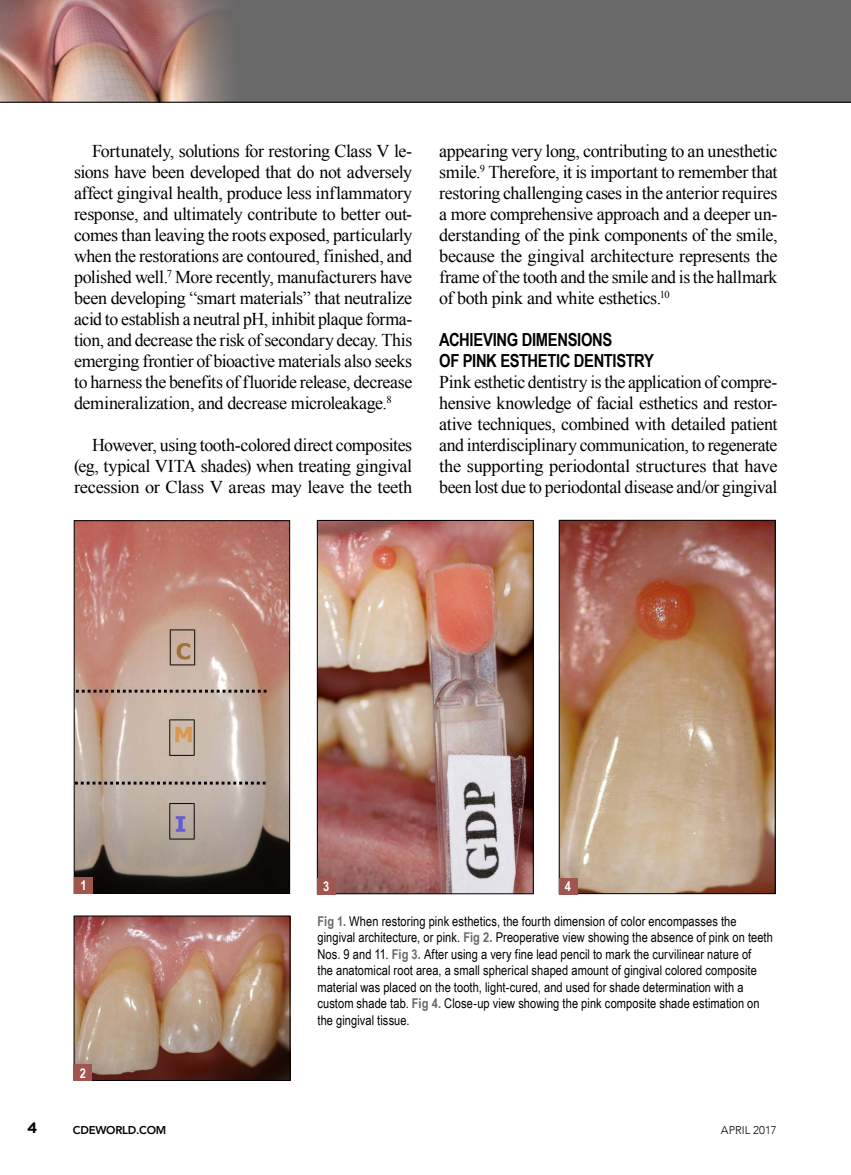
<style>
.page{position:relative;width:851px;height:1175px;background:#fff}
.page>*{position:absolute;margin:0;border:0;box-sizing:border-box;transform-origin:0 0}
.t1{font:18px/21px "Times New Roman";letter-spacing:-.02em;color:#000;text-align:justify}
.t2{font:700 18px/21px "Arial Narrow";letter-spacing:-.02em;color:#000}
.t3{font:700 15px "Gotham";color:#000}
.t4{font:13.5px/16.5px "Arial Narrow";letter-spacing:.005em;color:#000}
.t5{font:700 13.5px "Arial Narrow";color:#fff}
.t6{font:800 11.25px "Avenir LT Std";letter-spacing:-.02em;color:#000}
.t7{font:300 11.25px "Avenir";color:#000}
.s1{font-weight:700;color:#686868}
</style>
<div class="page">
<img style="left:76px;top:522px;width:212px;height:369px">
<div style="left:74px;top:520px;width:216px;height:373px;border:1px solid #000"></div>
<div style="left:74px;top:877px;width:19px;height:16px;background:#a0554f"></div>
<img style="left:76px;top:917px;width:212px;height:161px">
<img style="left:319px;top:522px;width:212px;height:370px">
<div style="left:317px;top:520px;width:216px;height:374px;border:1px solid #000"></div>
<img style="left:561px;top:522px;width:212px;height:370px">
<div style="left:559px;top:520px;width:216px;height:374px;border:1px solid #000"></div>
<div style="left:317px;top:878px;width:18px;height:16px;background:#a0554f"></div>
<div style="left:74px;top:1064px;width:18px;height:16px;background:#a0554f"></div>
<div style="left:559px;top:878px;width:18px;height:16px;background:#a0554f"></div>
<div style="left:0;top:0;width:850px;height:102px;background:#686868"></div>
<img style="left:0;top:0;width:250px;height:102px">
<hr style="left:0;top:102px;width:850px;height:1px;background:#000">
<p class="t1" style="left:74px;top:140px;width:340px;text-indent:18px">Fortunately, solutions for restoring Class V le&shy;sions have been developed that do not adversely affect gingival health, produce less inflammatory response, and ultimately contribute to better out&shy;comes than leaving the roots exposed, particularly when the restorations are contoured, finished, and polished well.<sup>7</sup> More recently, manufacturers have been developing “smart materials” that neutralize acid to establish a neutral pH, inhibit plaque forma&shy;tion, and decrease the risk of secondary decay. This emerging frontier of bioactive materials also seeks to harness the benefits of fluoride release, decrease demineralization, and decrease microleakage.<sup>8</sup></p>
<p class="t1" style="left:74px;top:434px;width:340px;text-indent:18px">However, using tooth-colored direct composites (eg, typical VITA shades) when treating gingival recession or Class V areas may leave the teeth</p>
<p class="t1" style="left:439px;top:140px;width:340px">appearing very long, contributing to an unesthetic smile.<sup>9</sup> Therefore, it is important to remember that restoring challenging cases in the anterior requires a more comprehensive approach and a deeper un&shy;derstanding of the pink components of the smile, because the gingival architecture represents the frame of the tooth and the smile and is the hallmark of both pink and white esthetics.<sup>10</sup></p>
<p class="t2" style="left:439px;top:328px;width:216px">ACHIEVING DIMENSIONS<br>OF PINK ESTHETIC DENTISTRY</p>
<p class="t1" style="left:439px;top:371px;width:340px">Pink esthetic dentistry is the application of compre&shy;hensive knowledge of facial esthetics and restor&shy;ative techniques, combined with detailed patient and interdisciplinary communication, to regenerate the supporting periodontal structures that have been lost due to periodontal disease and/or gingival</p>
<p class="t5" style="left:80px;top:875px;width:8px">1</p>
<p class="t5" style="left:323px;top:876px;width:8px">3</p>
<p class="t5" style="left:565px;top:876px;width:8px">4</p>
<p class="t5" style="left:80px;top:1062px;width:8px">2</p>
<p class="t4" style="left:317px;top:912px;width:457px"><span class="s1">Fig 1.</span> When restoring pink esthetics, the fourth dimension of color encompasses the gingival architecture, or pink. <span class="s1">Fig 2.</span> Preoperative view showing the absence of pink on teeth Nos. 9 and 11. <span class="s1">Fig 3.</span> After using a very fine lead pencil to mark the curvilinear nature of<br>the anatomical root area, a small spherical shaped amount of gingival colored composite material was placed on the tooth, light-cured, and used for shade determination with a custom shade tab. <span class="s1">Fig 4.</span> Close-up view showing the pink composite shade estimation on the gingival tissue.</p>
<p class="t3" style="left:27px;top:1117px;width:12px">4</p>
<p class="t6" style="left:73px;top:1123px;width:95px">CDEWORLD.COM</p>
<p class="t7" style="left:721px;top:1123px;width:57px">APRIL 2017</p>
</div>
